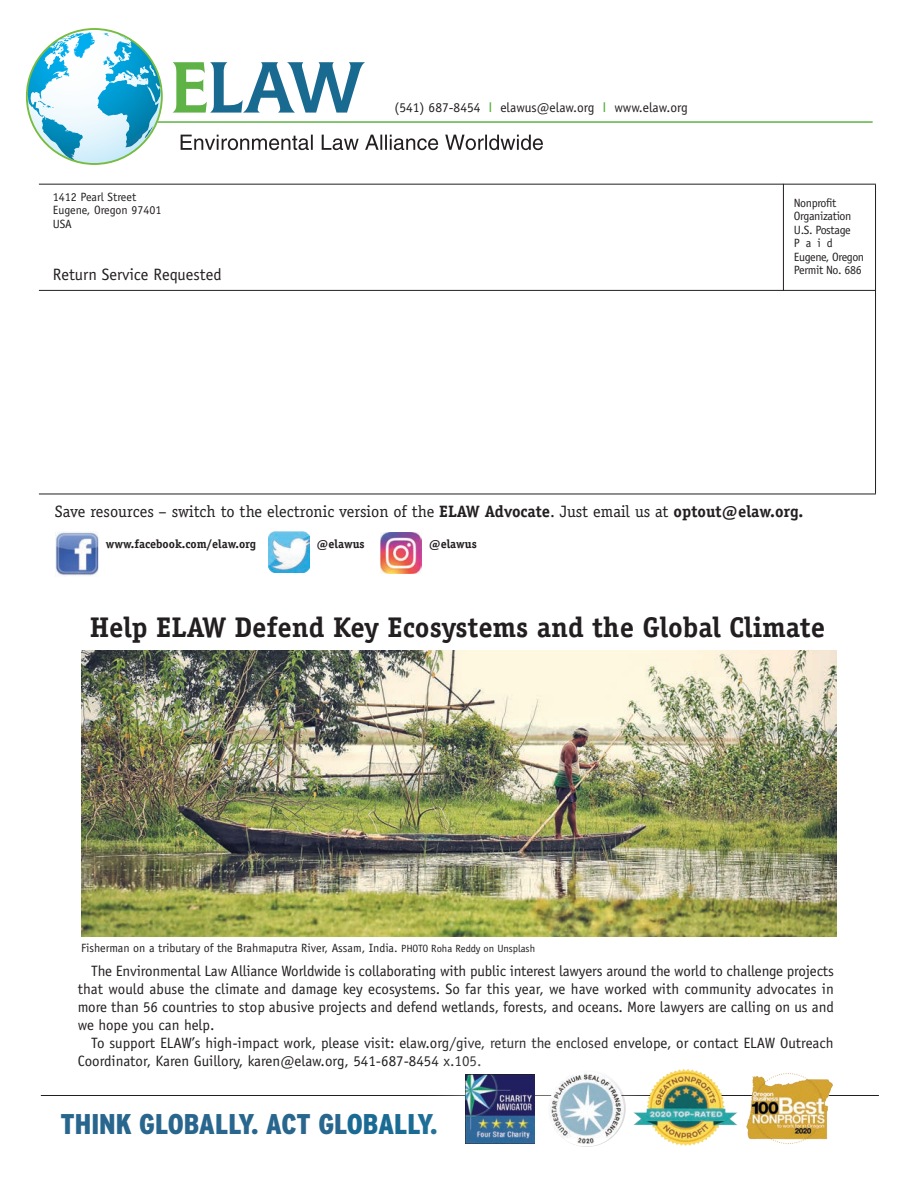
<style>
.page{position:relative;width:918px;height:1188px;background:#fff}
.page>*{position:absolute;margin:0;border:0;box-sizing:border-box;transform-origin:0 0}
.t1{font:75.45px "Flare Gothic Regular DTC";color:#186a91}
.t2{font:700 28.5px "Officina Serif";color:#231f20}
.t3{font:900 condensed 28.5px "Interstate";color:#28668e}
.t4{font:16.5px "Officina Serif";color:#231f20}
.t5{font:16.5px "Officina Sans";color:#231f20}
.Body_copy{font:15px/18px "Officina Sans";color:#231f20;text-align:justify}
.t6{font:13.5px "Officina Sans";color:#231f20}
.Body_copy-2{font:12px "Officina Sans";color:#231f20}
.Body_copy-3{font:12px "Officina Sans";letter-spacing:-.02em;color:#231f20}
.t7{font:700 12px "Officina Serif";color:#231f20}
.s1{color:#5eb246}
.s2{font-family:"Helvetica";color:#5eb246}
.s3{font-weight:700}
.s4{font-size:10.5px}
.s5{color:#196b94}
</style>
<div class="page">
<img style="left:81px;top:650px;width:756px;height:286px">
<hr style="left:41px;top:1095px;width:838px;height:1px;background:#231f20">
<hr style="left:152px;top:121px;width:721px;height:2px;background:#5eb246">
<hr style="left:39px;top:184px;width:837px;height:1px;background:#231f20">
<hr style="left:39px;top:290px;width:837px;height:1px;background:#231f20">
<hr style="left:783px;top:184px;width:1px;height:107px;background:#231f20">
<hr style="left:875px;top:184px;width:1px;height:310px;background:#231f20">
<hr style="left:39px;top:494px;width:837px;height:1px;background:#231f20">
<img style="left:269px;top:531px;width:40px;height:41px">
<img style="left:56px;top:532px;width:43px;height:45px">
<svg style="left:181px;top:135px;width:362px;height:15px"></svg>
<svg style="left:26px;top:28px;width:137px;height:137px"></svg>
<img style="left:380px;top:533px;width:42px;height:41px">
<div style="left:495px;top:1018px;width:183px;height:170px;background:#fff"></div>
<img style="left:591px;top:1074px;width:34px;height:72px">
<div style="left:410px;top:1018px;width:181px;height:170px;background:#fff"></div>
<img style="left:466px;top:1074px;width:69px;height:69px">
<img style="left:746px;top:1073px;width:87px;height:71px">
<img style="left:630px;top:1069px;width:108px;height:77px">
<p class="t1" style="left:171px;top:46px;width:196px"><span class="s1">E</span>LAW</p>
<p class="t6" style="left:394px;top:100px;width:295px">(541) 687-8454 <span class="s2">I</span> elawus@elaw.org <span class="s2">I</span> www.elaw.org</p>
<p class="Body_copy-2" style="left:53px;top:189px;width:85px">1412 Pearl Street</p>
<p class="Body_copy-2" style="left:53px;top:203px;width:110px">Eugene, Oregon 97401</p>
<p class="Body_copy-3" style="left:53px;top:216px;width:20px">USA</p>
<p class="t5" style="left:53px;top:265px;width:170px">Return Service Requested</p>
<p class="Body_copy-3" style="left:794px;top:196px;width:44px">Nonprofit</p>
<p class="Body_copy-3" style="left:794px;top:209px;width:59px">Organization</p>
<p class="Body_copy-3" style="left:794px;top:223px;width:58px">U.S. Postage</p>
<p class="Body_copy-3" style="left:794px;top:236px;width:40px">P a i d</p>
<p class="Body_copy-3" style="left:794px;top:250px;width:72px">Eugene, Oregon</p>
<p class="Body_copy-3" style="left:794px;top:263px;width:69px">Permit No. 686</p>
<p class="t4" style="left:55px;top:502px;width:750px">Save resources – switch to the electronic version of the <span class="s3">ELAW Advocate</span>. Just email us at <span class="s3">optout@elaw.org.</span></p>
<p class="t7" style="left:106px;top:536px;width:152px">www.facebook.com/elaw.org</p>
<p class="t7" style="left:317px;top:536px;width:50px">@elawus</p>
<p class="t7" style="left:429px;top:536px;width:50px">@elawus</p>
<p class="t2" style="left:90px;top:609px;width:737px">Help ELAW Defend Key Ecosystems and the Global Climate</p>
<p class="Body_copy-2" style="left:81px;top:941px;width:456px">Fisherman on a tributary of the Brahmaputra River, Assam, India. <span class="s4">PHOTO Roha Reddy on Unsplash</span></p>
<p class="Body_copy" style="left:78px;top:962px;width:758px;text-indent:14px">The Environmental Law Alliance Worldwide is collaborating with public interest lawyers around the world to challenge projects that would abuse the climate and damage key ecosystems. So far this year, we have worked with community advocates in more than 56 countries to stop abusive projects and defend wetlands, forests, and oceans. More lawyers are calling on us and we hope you can help.</p>
<p class="Body_copy" style="left:78px;top:1034px;width:758px;text-indent:14px">To support ELAW’s high-impact work, please visit: elaw.org/give, return the enclosed envelope, or contact ELAW Outreach<br>Coordinator, Karen Guillory, karen@elaw.org, 541-687-8454 x.105.</p>
<p class="t3" style="left:60px;top:1108px;width:379px">THINK GLOBALLY. ACT GL<span class="s5">OBALLY.</span></p>
</div>
